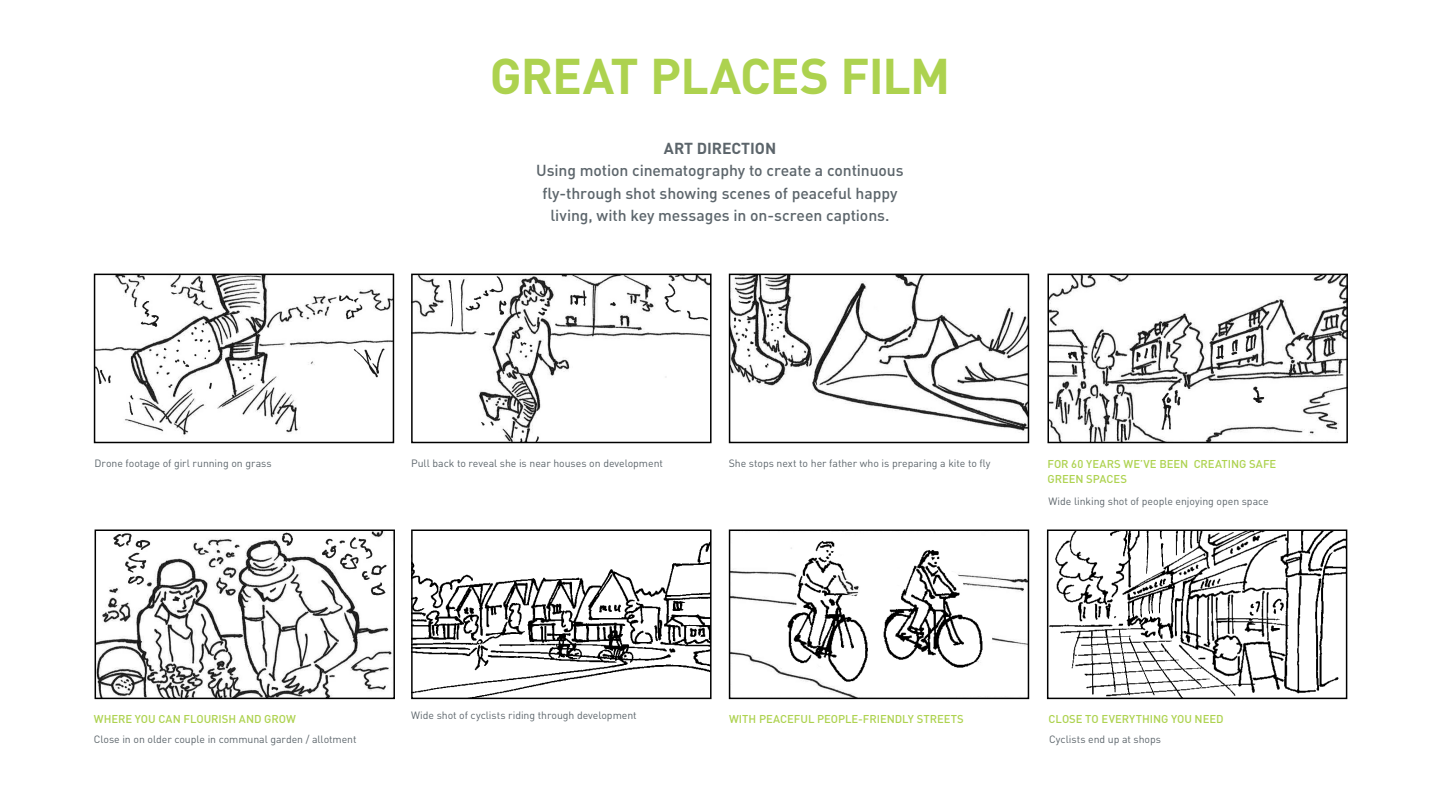
<style>
.page{position:relative;width:1440px;height:810px;background:#fff}
.page>*{position:absolute;margin:0;border:0;box-sizing:border-box;transform-origin:0 0}
.t1{font:700 49.5px "DIN";letter-spacing:-.02em;color:#add24f}
.t2{font:500 15.75px/22.5px "DIN";letter-spacing:-.005em;color:#5c656b;text-align:center}
.t3{font:700 15.75px "DIN";letter-spacing:-.005em;color:#5c656b}
.t4{font:500 11.25px/15px "DIN";letter-spacing:-.005em;color:#add24f}
.t5{font:10.5px "DIN";letter-spacing:-.005em;color:#5c656b}
</style>
<div class="page">
<img style="left:97px;top:277px;width:294px;height:158px">
<div style="left:94px;top:274px;width:300px;height:169px;border:2px solid #000"></div>
<img style="left:1051px;top:277px;width:294px;height:163px">
<div style="left:1048px;top:274px;width:300px;height:169px;border:2px solid #000"></div>
<img style="left:732px;top:277px;width:294px;height:155px">
<div style="left:729px;top:274px;width:300px;height:169px;border:2px solid #000"></div>
<img style="left:98px;top:533px;width:294px;height:163px">
<div style="left:95px;top:530px;width:300px;height:169px;border:2px solid #000"></div>
<img style="left:414px;top:277px;width:295px;height:163px">
<div style="left:411px;top:274px;width:301px;height:169px;border:2px solid #000"></div>
<img style="left:732px;top:540px;width:294px;height:156px">
<div style="left:729px;top:530px;width:300px;height:169px;border:2px solid #000"></div>
<img style="left:414px;top:542px;width:295px;height:154px">
<div style="left:411px;top:530px;width:301px;height:169px;border:2px solid #000"></div>
<img style="left:1050px;top:533px;width:294px;height:163px">
<div style="left:1047px;top:530px;width:300px;height:169px;border:2px solid #000"></div>
<h1 class="t1" style="left:490px;top:43px;width:462px">GREAT PLACES FILM</h1>
<h2 class="t3" style="left:664px;top:138px;width:114px">ART DIRECTION</h2>
<h2 class="t2" style="left:536px;top:159px;width:369px">Using motion cinematography to create a continuous fly-through shot showing scenes of peaceful happy living, with key messages in on-screen captions.</h2>
<p class="t5" style="left:95px;top:457px;width:179px">Drone footage of girl running on grass</p>
<p class="t5" style="left:411px;top:457px;width:253px">Pull back to reveal she is near houses on development</p>
<p class="t5" style="left:729px;top:457px;width:263px">She stops next to her father who is preparing a kite to fly</p>
<p class="t4" style="left:1048px;top:456px;width:230px">FOR 60 YEARS WE’VE BEEN CREATING SAFE<br>GREEN SPACES</p>
<p class="t5" style="left:1048px;top:495px;width:222px">Wide linking shot of people enjoying open space</p>
<p class="t5" style="left:411px;top:708px;width:227px">Wide shot of cyclists riding through development</p>
<p class="t4" style="left:94px;top:711px;width:204px">WHERE YOU CAN FLOURISH AND GROW</p>
<p class="t4" style="left:729px;top:711px;width:236px">WITH PEACEFUL PEOPLE-FRIENDLY STREETS</p>
<p class="t4" style="left:1049px;top:711px;width:176px">CLOSE TO EVERYTHING YOU NEED</p>
<p class="t5" style="left:94px;top:733px;width:264px">Close in on older couple in communal garden / allotment</p>
<p class="t5" style="left:1049px;top:733px;width:113px">Cyclists end up at shops</p>
</div>
